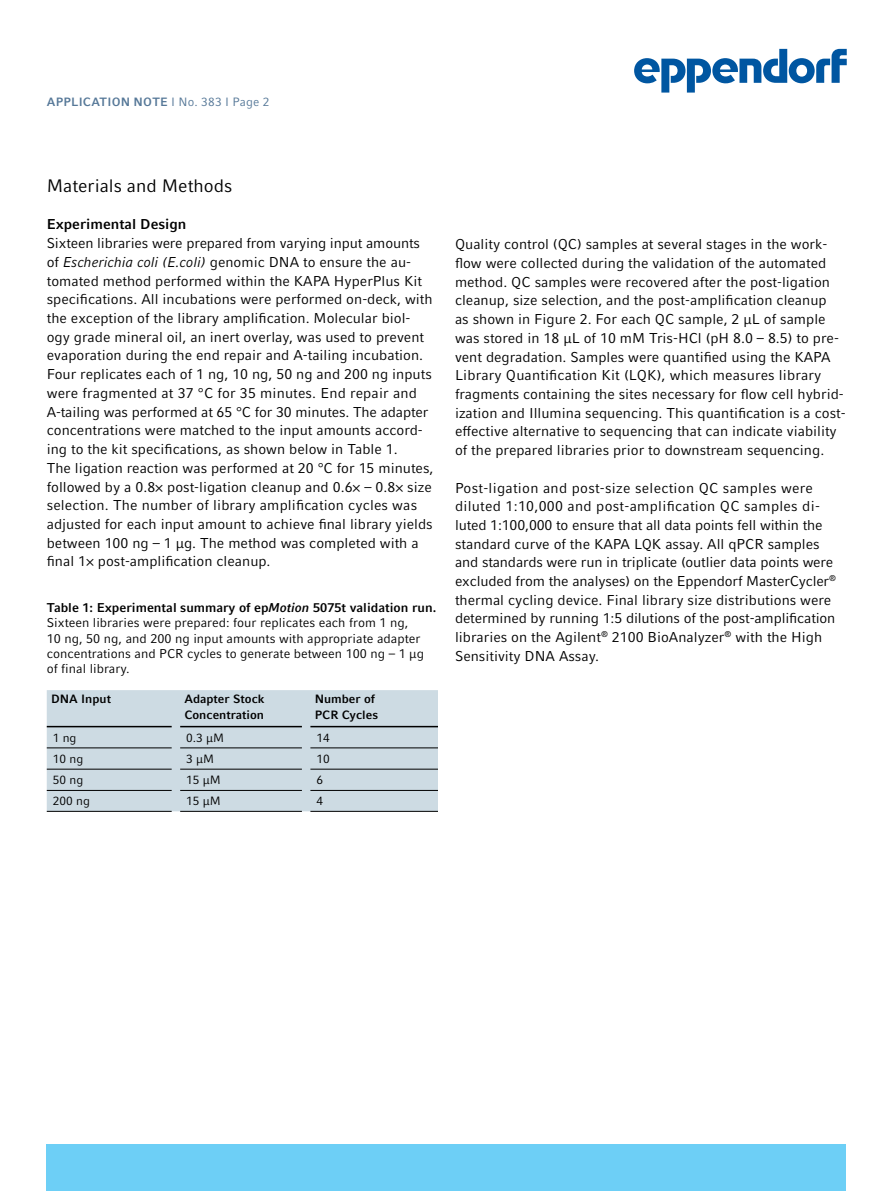
<style>
.page{position:relative;width:893px;height:1191px;background:#fff}
.page>*{position:absolute;margin:0;border:0;box-sizing:border-box;transform-origin:0 0}
.t1{font:18px "Compatil Factfor Eppendorf";color:#000}
.t2{font:14.25px/18.8px "Compatil Factfor Eppendorf";color:#000}
.t3{font:700 14.25px "Compatil Factfor Eppendorf";color:#000}
.t4{font:12.75px/15.3px "Compatil Factfor Eppendorf";color:#000}
.t5{font:700 12px/16.2px "Compatil Factfor Eppendorf";color:#000}
.t6{font:12px "Compatil Factfor Eppendorf";color:#000}
.t7{font:700 12px "Compatil Factfor Eppendorf";letter-spacing:.015em;color:#567898}
.s1{font-weight:400}
.s2{font-style:italic}
.s3{font-weight:700}
.s4{font-weight:700;font-style:italic}
</style>
<div class="page">
<div style="left:47px;top:1144px;width:799px;height:47px;background:#6dcff6"></div>
<svg style="left:634px;top:49px;width:213px;height:44px"></svg>
<div style="left:47px;top:690px;width:391px;height:121px;background:#cddbe3"></div>
<hr style="left:47px;top:747px;width:125px;height:1px;background:#000">
<hr style="left:47px;top:726px;width:125px;height:1px;background:#000">
<hr style="left:47px;top:811px;width:125px;height:1px;background:#000">
<hr style="left:180px;top:747px;width:122px;height:1px;background:#000">
<hr style="left:180px;top:768px;width:122px;height:1px;background:#000">
<hr style="left:180px;top:790px;width:122px;height:1px;background:#000">
<hr style="left:310px;top:747px;width:128px;height:1px;background:#000">
<hr style="left:310px;top:768px;width:128px;height:1px;background:#000">
<hr style="left:310px;top:790px;width:128px;height:1px;background:#000">
<hr style="left:180px;top:811px;width:122px;height:1px;background:#000">
<hr style="left:310px;top:811px;width:128px;height:1px;background:#000">
<hr style="left:310px;top:726px;width:128px;height:1px;background:#000">
<hr style="left:180px;top:726px;width:122px;height:1px;background:#000">
<hr style="left:47px;top:768px;width:125px;height:1px;background:#000">
<hr style="left:47px;top:790px;width:125px;height:1px;background:#000">
<p class="t7" style="left:47px;top:95px;width:224px">APPLICATION NOTE <span class="s1">I No. 383 I Page 2</span></p>
<p class="t1" style="left:47px;top:175px;width:187px">Materials and Methods</p>
<p class="t3" style="left:47px;top:216px;width:141px">Experimental Design</p>
<p class="t2" style="left:47px;top:234px;width:388px">Sixteen libraries were prepared from varying input amounts of <span class="s2">Escherichia coli (E.coli)</span> genomic DNA to ensure the au&shy;tomated method performed within the KAPA HyperPlus Kit specifications. All incubations were performed on-deck, with the exception of the library amplification. Molecular biol&shy;ogy grade mineral oil, an inert overlay, was used to prevent evaporation during the end repair and A-tailing incubation.<br>Four replicates each of 1 ng, 10 ng, 50 ng and 200 ng inputs were fragmented at 37 °C for 35 minutes. End repair and A-tailing was performed at 65 °C for 30 minutes. The adapter concentrations were matched to the input amounts accord&shy;ing to the kit specifications, as shown below in Table 1.<br>The ligation reaction was performed at 20 °C for 15 minutes, followed by a 0.8× post-ligation cleanup and 0.6× – 0.8× size selection. The number of library amplification cycles was adjusted for each input amount to achieve final library yields between 100 ng – 1 µg. The method was completed with a final 1× post-amplification cleanup.</p>
<p class="t2" style="left:455px;top:235px;width:392px">Quality control (QC) samples at several stages in the work&shy;flow were collected during the validation of the automated method. QC samples were recovered after the post-ligation cleanup, size selection, and the post-amplification cleanup<br>as shown in Figure 2. For each QC sample, 2 µL of sample was stored in 18 µL of 10 mM Tris-HCl (pH 8.0 – 8.5) to pre&shy;vent degradation. Samples were quantified using the KAPA Library Quantification Kit (LQK), which measures library fragments containing the sites necessary for flow cell hybrid&shy;ization and Illumina sequencing. This quantification is a cost&shy;effective alternative to sequencing that can indicate viability of the prepared libraries prior to downstream sequencing.</p>
<p class="t2" style="left:455px;top:478px;width:383px">Post-ligation and post-size selection QC samples were diluted 1:10,000 and post-amplification QC samples di&shy;luted 1:100,000 to ensure that all data points fell within the standard curve of the KAPA LQK assay. All qPCR samples and standards were run in triplicate (outlier data points were excluded from the analyses) on the Eppendorf MasterCycler<sup>® </sup>thermal cycling device. Final library size distributions were determined by running 1:5 dilutions of the post-amplification libraries on the Agilent<sup>®</sup> 2100 BioAnalyzer<sup>®</sup> with the High Sensitivity DNA Assay.</p>
<p class="t4" style="left:47px;top:600px;width:391px"><span class="s3">Table 1: Experimental summary of ep</span><span class="s4">Motion</span> <span class="s3">5075t validation run.<br></span>Sixteen libraries were prepared: four replicates each from 1 ng,<br>10 ng, 50 ng, and 200 ng input amounts with appropriate adapter concentrations and PCR cycles to generate between 100 ng – 1 µg of final library.</p>
<p class="t5" style="left:51px;top:691px;width:62px">DNA Input</p>
<p class="t5" style="left:184px;top:691px;width:82px">Adapter Stock<br>Concentration</p>
<p class="t5" style="left:315px;top:691px;width:65px">Number of<br>PCR Cycles</p>
<p class="t6" style="left:53px;top:730px;width:25px">1 ng</p>
<p class="t6" style="left:186px;top:730px;width:39px">0.3 µM</p>
<p class="t6" style="left:316px;top:730px;width:15px">14</p>
<p class="t6" style="left:53px;top:751px;width:32px">10 ng</p>
<p class="t6" style="left:186px;top:751px;width:29px">3 µM</p>
<p class="t6" style="left:316px;top:751px;width:15px">10</p>
<p class="t6" style="left:53px;top:773px;width:32px">50 ng</p>
<p class="t6" style="left:186px;top:773px;width:36px">15 µM</p>
<p class="t6" style="left:316px;top:773px;width:8px">6</p>
<p class="t6" style="left:53px;top:794px;width:39px">200 ng</p>
<p class="t6" style="left:186px;top:794px;width:36px">15 µM</p>
<p class="t6" style="left:316px;top:794px;width:8px">4</p>
</div>
